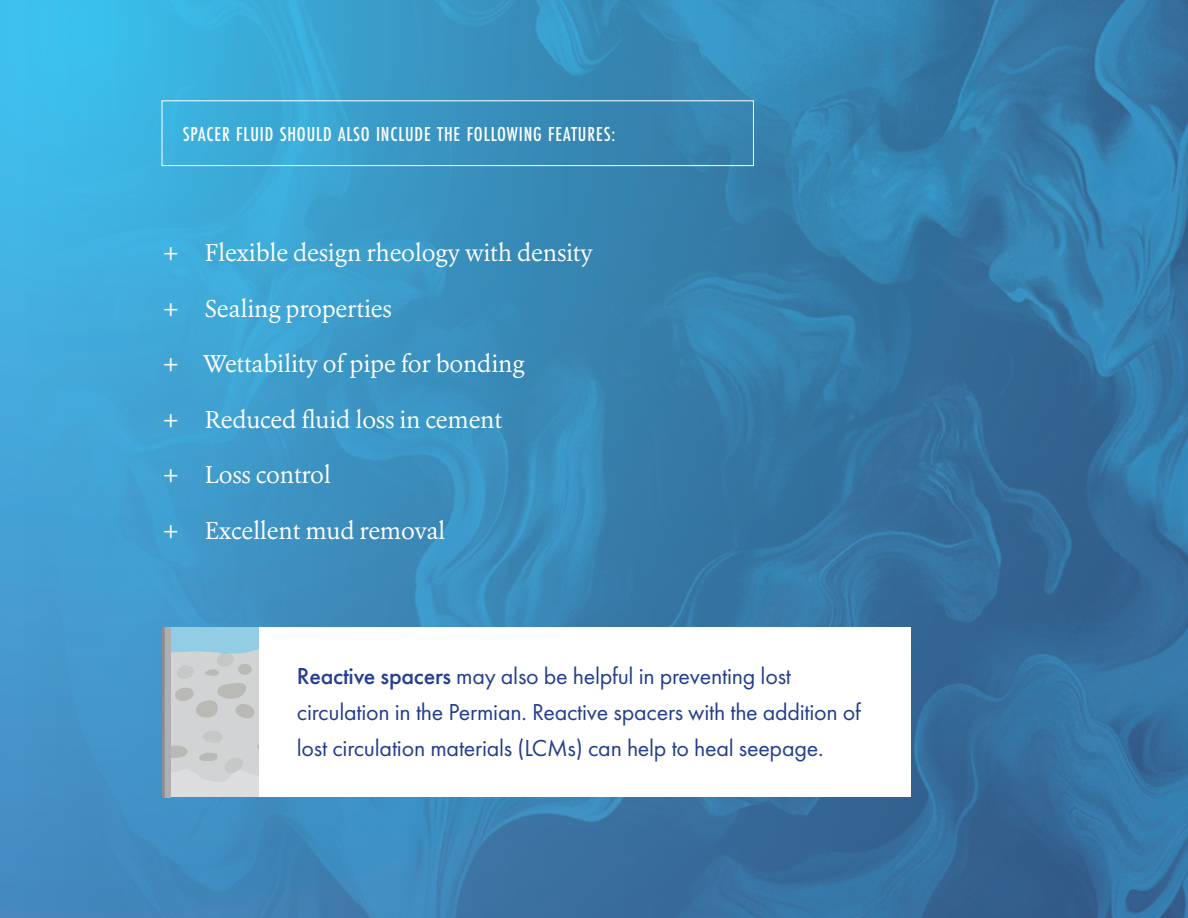
<style>
.page{position:relative;width:1188px;height:918px;background:#fff}
.page>*{position:absolute;margin:0;border:0;box-sizing:border-box;transform-origin:0 0}
.ebook_paragraph{font:24px/36px "Futura PT";letter-spacing:-.01em;color:#253f8e}
.ebook_paragraph-2{font:24px "Erato";letter-spacing:-.01em;color:#fff}
.ebook_-_sub_1B{font:500 21px "Futura PT Cond";letter-spacing:.04em;color:#fff}
.s1{font-weight:500}
</style>
<div class="page">
<img style="left:9px;top:0;width:1179px;height:918px">
<div style="left:162px;top:100px;width:592px;height:66px;border:1px solid #fff"></div>
<div style="left:258px;top:627px;width:653px;height:170px;background:#fff"></div>
<svg style="left:162px;top:627px;width:96px;height:170px;background:#c2cace"></svg>
<p class="ebook_-_sub_1B" style="left:183px;top:122px;width:434px">SPACER FLUID SHOULD ALSO INCLUDE THE FOLLOWING FEATURES:</p>
<p class="ebook_paragraph-2" style="left:162px;top:237px;width:433px">+ Flexible design rheology with density</p>
<p class="ebook_paragraph-2" style="left:162px;top:293px;width:231px">+ Sealing properties</p>
<p class="ebook_paragraph-2" style="left:162px;top:348px;width:364px">+ Wettability of pipe for bonding</p>
<p class="ebook_paragraph-2" style="left:162px;top:404px;width:342px">+ Reduced fluid loss in cement</p>
<p class="ebook_paragraph-2" style="left:162px;top:459px;width:171px">+ Loss control</p>
<p class="ebook_paragraph-2" style="left:162px;top:515px;width:285px">+ Excellent mud removal</p>
<p class="ebook_paragraph" style="left:297px;top:658px;width:566px"><span class="s1">Reactive spacers</span> may also be helpful in preventing lost circulation in the Permian. Reactive spacers with the addition of lost circulation materials (LCMs) can help to heal seepage.</p>
</div>
